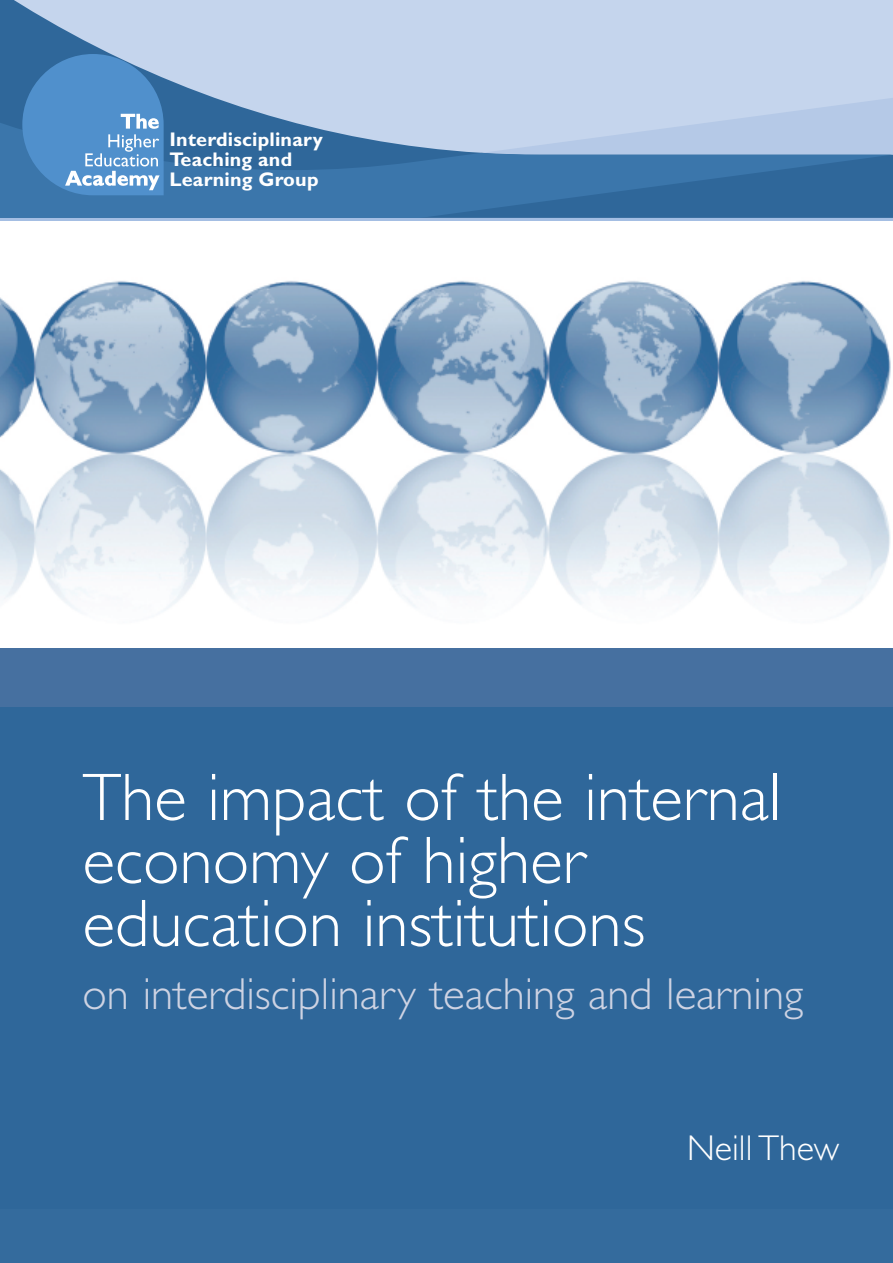
<style>
.page{position:relative;width:893px;height:1263px;background:#2f679a}
.page>*{position:absolute;margin:0;border:0;box-sizing:border-box;transform-origin:0 0}
.t1{font:300 67.5px/63px "Gill Sans Std";color:#fff}
.t2{font:300 45px "Gill Sans Std";color:#ced3e3}
.t3{font:300 36px "Gill Sans Std";color:#fff}
.t4{font:700 19.8px/19.8px "Gill Sans Std";letter-spacing:.01em;color:#fff}
</style>
<div class="page">
<img style="left:0;top:221px;width:893px;height:427px">
<div style="left:0;top:648px;width:893px;height:59px;background:#4670a0"></div>
<div style="left:0;top:206px;width:893px;height:15px;background:#a4bee3"></div>
<svg style="left:0;top:0;width:893px;height:218px;fill:#c5d5ed"></svg>
<svg style="left:22px;top:54px;width:142px;height:141px;background:#5d95cb"></svg>
<div style="left:0;top:1209px;width:893px;height:54px;background:#346b9d"></div>
<p class="t4" style="left:169px;top:131px;width:155px">Interdisciplinary<br>Teaching and<br>Learning Group</p>
<p class="t1" style="left:83px;top:772px;width:700px">The impact of the internal economy of higher education institutions</p>
<p class="t2" style="left:83px;top:977px;width:722px">on interdisciplinary teaching and learning</p>
<p class="t3" style="left:687px;top:1134px;width:154px">Neill Thew</p>
</div>
